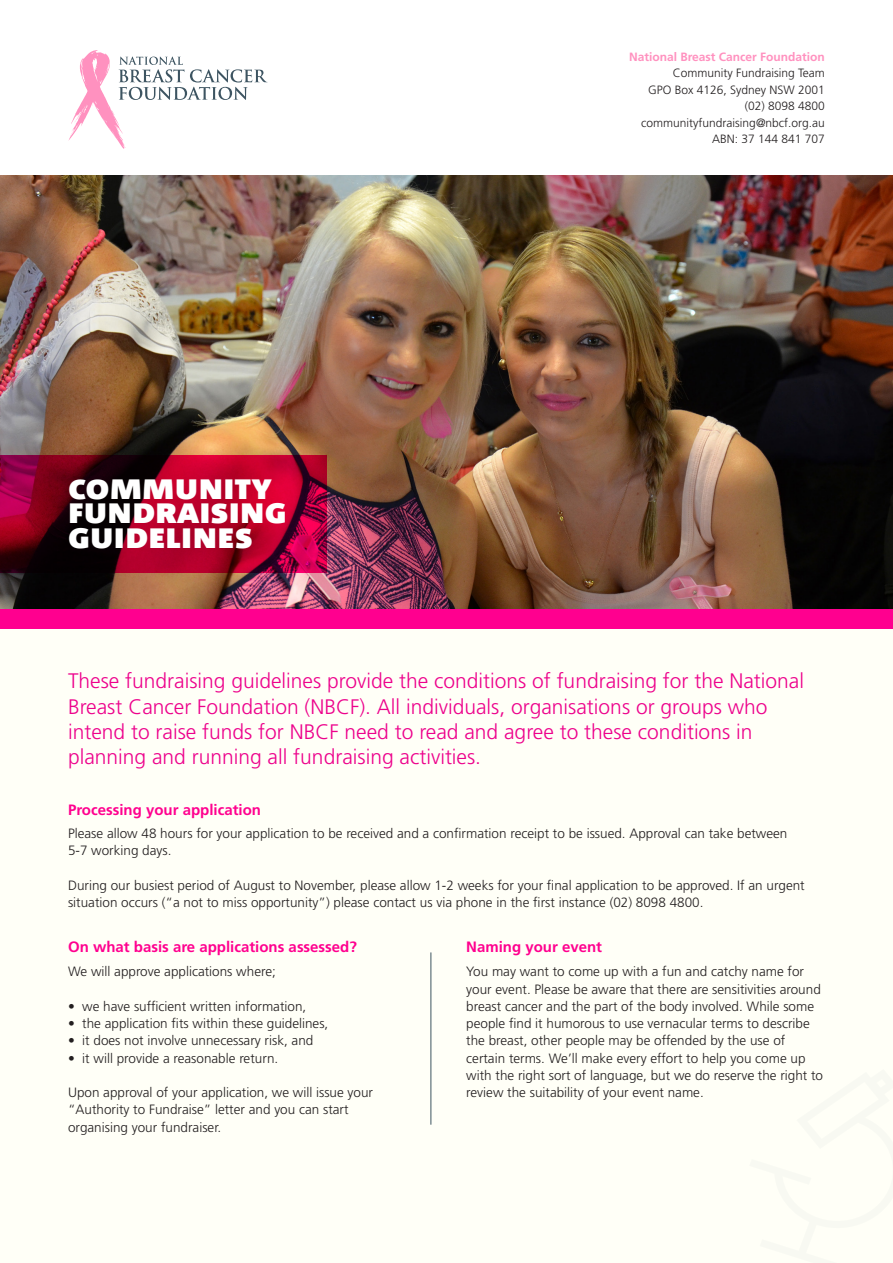
<style>
.page{position:relative;width:893px;height:1263px;background:#fff}
.page>*{position:absolute;margin:0;border:0;box-sizing:border-box;transform-origin:0 0}
.t1{font:900 33px "Corpid Caps";color:#fff}
.t2{font:300 21px/25.2px "Frutiger LT Std";color:#ed028c}
.t3{font:700 15px "Frutiger LT Std";color:#ff008f}
.t4{font:300 13.5px/17.2px "Frutiger LT Std";color:#231f20}
.t5{font:300 12px "Frutiger LT Std";color:#231f20}
.t6{font:700 12px "Frutiger LT Std";color:#ff91bf}
</style>
<div class="page">
<img style="left:0;top:175px;width:893px;height:434px">
<svg style="left:68px;top:50px;width:199px;height:99px"></svg>
<div style="left:0;top:629px;width:893px;height:634px;background:#fffff7"></div>
<svg style="left:0;top:455px;width:326px;height:117px;background:#800022"></svg>
<hr style="left:431px;top:952px;width:1px;height:173px;background:#3d5461">
<div style="left:0;top:609px;width:893px;height:20px;background:#ff008f"></div>
<p class="t1" style="left:68px;top:469px;width:205px">COMMUNITY</p>
<p class="t1" style="left:68px;top:494px;width:220px">FUNDRAISING</p>
<p class="t1" style="left:68px;top:518px;width:186px">GUIDELINES</p>
<p class="t6" style="left:629px;top:50px;width:197px">National Breast Cancer Foundation</p>
<p class="t5" style="left:673px;top:66px;width:154px">Community Fundraising Team</p>
<p class="t5" style="left:648px;top:83px;width:178px">GPO Box 4126, Sydney NSW 2001</p>
<p class="t5" style="left:745px;top:99px;width:82px">(02) 8098 4800</p>
<p class="t5" style="left:641px;top:116px;width:185px">communityfundraising@nbcf.org.au</p>
<p class="t5" style="left:712px;top:132px;width:114px">ABN: 37 144 841 707</p>
<p class="t2" style="left:68px;top:669px;width:737px">These fundraising guidelines provide the conditions of fundraising for the National Breast Cancer Foundation (NBCF). All individuals, organisations or groups who intend to raise funds for NBCF need to read and agree to these conditions in planning and running all fundraising activities.</p>
<p class="t3" style="left:68px;top:800px;width:195px">Processing your application</p>
<p class="t4" style="left:68px;top:825px;width:721px">Please allow 48 hours for your application to be received and a confirmation receipt to be issued. Approval can take between</p>
<p class="t4" style="left:68px;top:842px;width:105px">5-7 working days.</p>
<p class="t4" style="left:68px;top:876px;width:738px">During our busiest period of August to November, please allow 1-2 weeks for your final application to be approved. If an urgent situation occurs (“a not to miss opportunity”) please contact us via phone in the first instance (02) 8098 4800.</p>
<p class="t3" style="left:68px;top:938px;width:290px">On what basis are applications assessed?</p>
<p class="t4" style="left:68px;top:963px;width:209px">We will approve applications where;</p>
<p class="t4" style="left:68px;top:998px;width:240px">• we have sufficient written information,</p>
<p class="t4" style="left:68px;top:1015px;width:262px">• the application fits within these guidelines,</p>
<p class="t4" style="left:68px;top:1032px;width:247px">• it does not involve unnecessary risk, and</p>
<p class="t4" style="left:68px;top:1049px;width:212px">• it will provide a reasonable return.</p>
<p class="t4" style="left:68px;top:1084px;width:307px">Upon approval of your application, we will issue your “Authority to Fundraise” letter and you can start</p>
<p class="t4" style="left:68px;top:1118px;width:155px">organising your fundraiser.</p>
<p class="t3" style="left:466px;top:938px;width:137px">Naming your event</p>
<p class="t4" style="left:466px;top:963px;width:358px">You may want to come up with a fun and catchy name for your event. Please be aware that there are sensitivities around breast cancer and the part of the body involved. While some people find it humorous to use vernacular terms to describe the breast, other people may be offended by the use of certain terms. We’ll make every effort to help you come up with the right sort of language, but we do reserve the right to review the suitability of your event name.</p>
</div>
